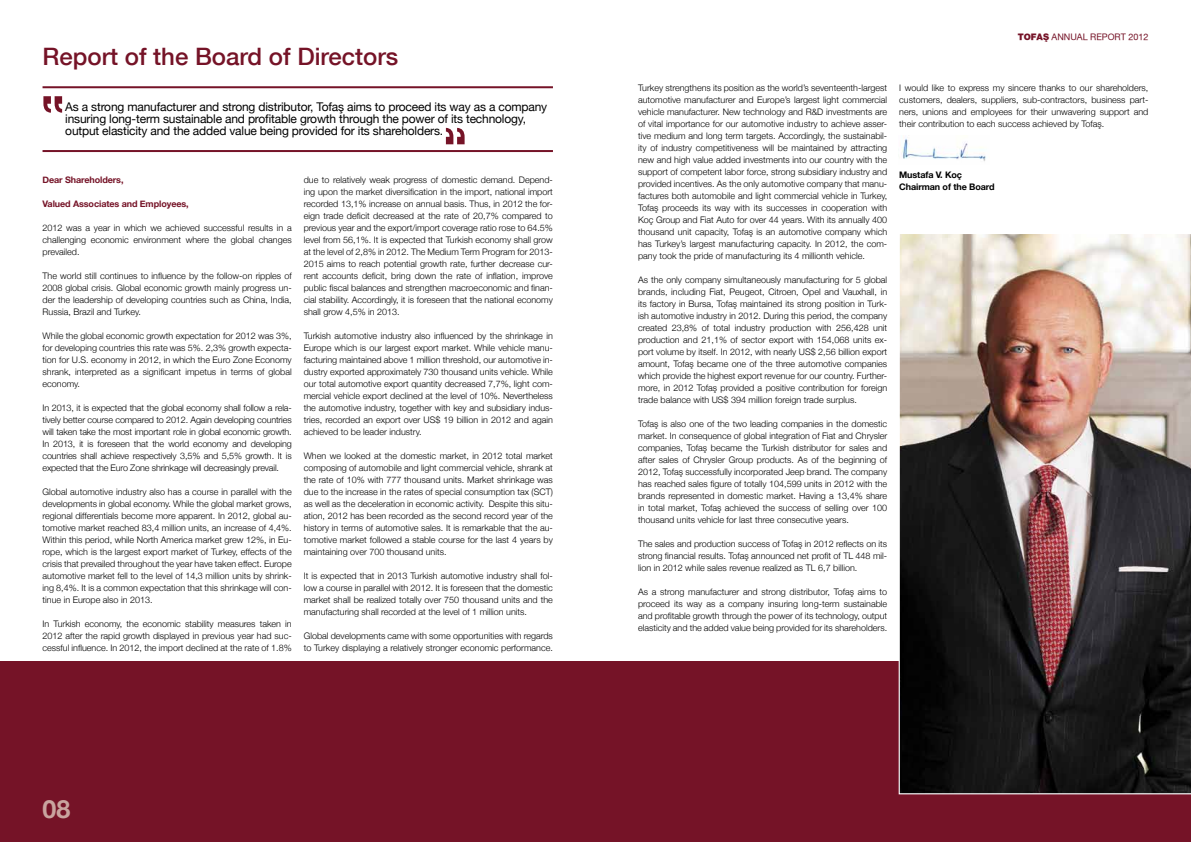
<style>
.page{position:relative;width:1191px;height:842px;background:#fff}
.page>*{position:absolute;margin:0;border:0;box-sizing:border-box;transform-origin:0 0}
.t1{font:700 25px "Helvetica Neue";color:#c9a49f}
.t2{font:500 24px "Helvetica Neue";color:#751327}
.t3{font:12px/12px "Helvetica Neue";letter-spacing:-.015em;color:#000}
.t4{font:300 9px/12px "Helvetica Neue";color:#000;text-align:justify}
.t5{font:700 9px "Helvetica Neue";letter-spacing:-.01em;color:#751327}
.t6{font:700 9px/12px "Helvetica Neue";letter-spacing:-.01em;color:#000}
.t7{font:9px "Helvetica Neue";color:#751327}
.s1{font-weight:900}
</style>
<div class="page">
<div style="left:0;top:662px;width:1191px;height:180px;background:#751327"></div>
<img style="left:902px;top:138px;width:84px;height:24px">
<img style="left:898px;top:234px;width:293px;height:560px">
<hr style="left:43px;top:86px;width:510px;height:2px;background:#751327">
<hr style="left:43px;top:150px;width:510px;height:2px;background:#751327">
<svg style="left:43px;top:96px;width:19px;height:17px"></svg>
<svg style="left:446px;top:128px;width:18px;height:16px"></svg>
<h2 class="t2" style="left:43px;top:38px;width:357px">Report of the Board of Directors</h2>
<p class="t3" style="left:65px;top:100px;width:483px">As a strong manufacturer and strong distributor, Tofaş aims to proceed its way as a company insuring long-term sustainable and profitable growth through the power of its technology, output elasticity and the added value being provided for its shareholders.</p>
<p class="t5" style="left:43px;top:174px;width:82px">Dear Shareholders,</p>
<p class="t5" style="left:43px;top:198px;width:148px">Valued Associates and Employees,</p>
<p class="t4" style="left:43px;top:222px;width:251px">2012 was a year in which we achieved successful results in a challenging economic environment where the global changes prevailed.</p>
<p class="t4" style="left:43px;top:270px;width:251px">The world still continues to influence by the follow-on ripples of 2008 global crisis. Global economic growth mainly progress un&shy;der the leadership of developing countries such as China, India, Russia, Brazil and Turkey.</p>
<p class="t4" style="left:43px;top:330px;width:251px">While the global economic growth expectation for 2012 was 3%, for developing countries this rate was 5%. 2,3% growth expecta&shy;tion for U.S. economy in 2012, in which the Euro Zone Economy shrank, interpreted as a significant impetus in terms of global economy.</p>
<p class="t4" style="left:43px;top:402px;width:251px">In 2013, it is expected that the global economy shall follow a rela&shy;tively better course compared to 2012. Again developing countries will taken take the most important role in global economic growth.<br>In 2013, it is foreseen that the world economy and developing countries shall achieve respectively 3,5% and 5,5% growth. It is expected that the Euro Zone shrinkage will decreasingly prevail.</p>
<p class="t4" style="left:43px;top:486px;width:251px">Global automotive industry also has a course in parallel with the developments in global economy. While the global market grows, regional differentials become more apparent. In 2012, global au&shy;tomotive market reached 83,4 million units, an increase of 4,4%.<br>Within this period, while North America market grew 12%, in Eu&shy;rope, which is the largest export market of Turkey, effects of the crisis that prevailed throughout the year have taken effect. Europe automotive market fell to the level of 14,3 million units by shrink&shy;ing 8,4%. It is a common expectation that this shrinkage will con&shy;tinue in Europe also in 2013.</p>
<p class="t4" style="left:43px;top:618px;width:251px">In Turkish economy, the economic stability measures taken in 2012 after the rapid growth displayed in previous year had suc&shy;cessful influence. In 2012, the import declined at the rate of 1.8%</p>
<p class="t4" style="left:304px;top:174px;width:251px">due to relatively weak progress of domestic demand. Depend&shy;ing upon the market diversification in the import, national import recorded 13,1% increase on annual basis. Thus, in 2012 the for&shy;eign trade deficit decreased at the rate of 20,7% compared to previous year and the export/import coverage ratio rose to 64.5% level from 56,1%. It is expected that Turkish economy shall grow at the level of 2,8% in 2012. The Medium Term Program for 2013- 2015 aims to reach potential growth rate, further decrease cur&shy;rent accounts deficit, bring down the rate of inflation, improve public fiscal balances and strengthen macroeconomic and finan&shy;cial stability. Accordingly, it is foreseen that the national economy shall grow 4,5% in 2013.</p>
<p class="t4" style="left:304px;top:330px;width:251px">Turkish automotive industry also influenced by the shrinkage in Europe which is our largest export market. While vehicle manu&shy;facturing maintained above 1 million threshold, our automotive in&shy;dustry exported approximately 730 thousand units vehicle. While our total automotive export quantity decreased 7,7%, light com&shy;mercial vehicle export declined at the level of 10%. Nevertheless the automotive industry, together with key and subsidiary indus&shy;tries, recorded an export over US$ 19 billion in 2012 and again achieved to be leader industry.</p>
<p class="t4" style="left:304px;top:450px;width:251px">When we looked at the domestic market, in 2012 total market composing of automobile and light commercial vehicle, shrank at the rate of 10% with 777 thousand units. Market shrinkage was due to the increase in the rates of special consumption tax (SCT) as well as the deceleration in economic activity. Despite this situ&shy;ation, 2012 has been recorded as the second record year of the history in terms of automotive sales. It is remarkable that the au&shy;tomotive market followed a stable course for the last 4 years by maintaining over 700 thousand units.</p>
<p class="t4" style="left:304px;top:570px;width:251px">It is expected that in 2013 Turkish automotive industry shall fol&shy;low a course in parallel with 2012. It is foreseen that the domestic market shall be realized totally over 750 thousand units and the manufacturing shall recorded at the level of 1 million units.</p>
<p class="t4" style="left:304px;top:630px;width:251px">Global developments came with some opportunities with regards to Turkey displaying a relatively stronger economic performance.</p>
<h1 class="t1" style="left:43px;top:794px;width:29px">08</h1>
<p class="t7" style="left:1017px;top:32px;width:132px"><span class="s1">TOFAŞ</span> ANNUAL REPORT 2012</p>
<p class="t4" style="left:638px;top:82px;width:251px">Turkey strengthens its position as the world’s seventeenth-largest automotive manufacturer and Europe’s largest light commercial vehicle manufacturer. New technology and R&amp;D investments are of vital importance for our automotive industry to achieve asser&shy;tive medium and long term targets. Accordingly, the sustainabil&shy;ity of industry competitiveness will be maintained by attracting new and high value added investments into our country with the support of competent labor force, strong subsidiary industry and provided incentives. As the only automotive company that manu&shy;factures both automobile and light commercial vehicle in Turkey, Tofaş proceeds its way with its successes in cooperation with Koç Group and Fiat Auto for over 44 years. With its annually 400 thousand unit capacity, Tofaş is an automotive company which has Turkey’s largest manufacturing capacity. In 2012, the com&shy;pany took the pride of manufacturing its 4 millionth vehicle.</p>
<p class="t4" style="left:638px;top:273px;width:251px">As the only company simultaneously manufacturing for 5 global brands, including Fiat, Peugeot, Citroen, Opel and Vauxhall, in its factory in Bursa, Tofaş maintained its strong position in Turk&shy;ish automotive industry in 2012. During this period, the company created 23,8% of total industry production with 256,428 unit production and 21,1% of sector export with 154,068 units ex&shy;port volume by itself. In 2012, with nearly US$ 2,56 billion export amount, Tofaş became one of the three automotive companies which provide the highest export revenue for our country. Further&shy;more, in 2012 Tofaş provided a positive contribution for foreign trade balance with US$ 394 million foreign trade surplus.</p>
<p class="t4" style="left:638px;top:417px;width:251px">Tofaş is also one of the two leading companies in the domestic market. In consequence of global integration of Fiat and Chrysler companies, Tofaş became the Turkish distributor for sales and after sales of Chrysler Group products. As of the beginning of 2012, Tofaş successfully incorporated Jeep brand. The company has reached sales figure of totally 104,599 units in 2012 with the brands represented in domestic market. Having a 13,4% share in total market, Tofaş achieved the success of selling over 100 thousand units vehicle for last three consecutive years.</p>
<p class="t4" style="left:638px;top:537px;width:251px">The sales and production success of Tofaş in 2012 reflects on its strong financial results. Tofaş announced net profit of TL 448 mil&shy;lion in 2012 while sales revenue realized as TL 6,7 billion.</p>
<p class="t4" style="left:638px;top:585px;width:251px">As a strong manufacturer and strong distributor, Tofaş aims to proceed its way as a company insuring long-term sustainable and profitable growth through the power of its technology, output elasticity and the added value being provided for its shareholders.</p>
<p class="t4" style="left:899px;top:81px;width:251px">I would like to express my sincere thanks to our shareholders, customers, dealers, suppliers, sub-contractors, business part&shy;ners, unions and employees for their unwavering support and their contribution to each success achieved by Tofaş.</p>
<p class="t6" style="left:899px;top:168px;width:97px">Mustafa V. Koç<br>Chairman of the Board</p>
</div>
